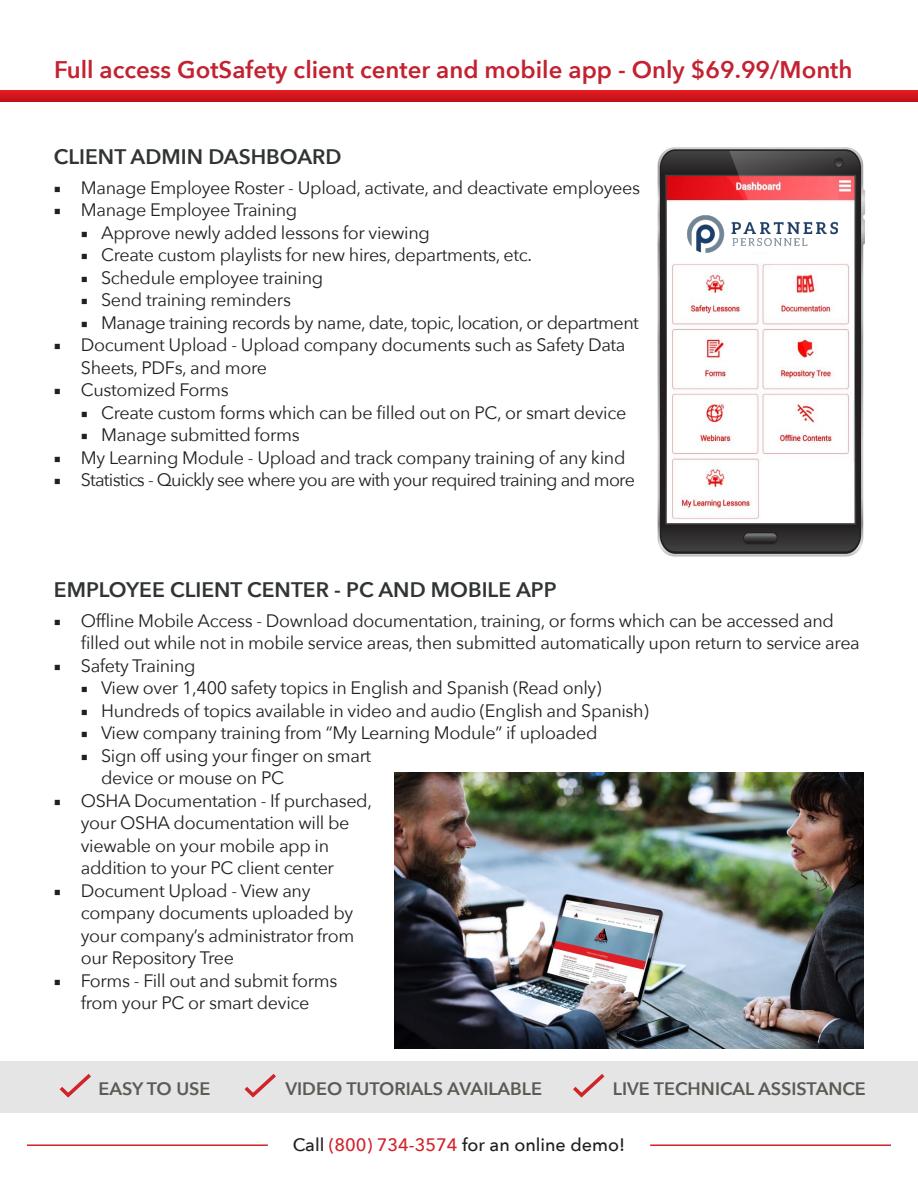
<style>
.page{position:relative;width:918px;height:1188px;background:#fff}
.page>*{position:absolute;margin:0;border:0;box-sizing:border-box;transform-origin:0 0}
.t1{font:600 24px "Avenir Next";color:#c32230}
.t2{font:600 21px "Avenir Next";color:#303434}
.t3{font:18px/22.5px "Avenir Next";letter-spacing:-.02em;color:#231f20}
.t4{font:18px "Avenir Next";letter-spacing:-.04em;color:#231f20}
.t5{font:600 18px "Avenir Next";color:#5d5a56}
.t6{font:500 18px "Avenir Next";color:#231f20}
.s1{font-family:"Minion Pro"}
.s2{color:#d1232a}
</style>
<div class="page">
<hr style="left:650px;top:1144px;width:241px;height:2px;background:#d1232a">
<hr style="left:27px;top:1144px;width:241px;height:2px;background:#d1232a">
<img style="left:394px;top:773px;width:470px;height:275px">
<div style="left:1px;top:1061px;width:917px;height:52px;background:#e4e5e4"></div>
<svg style="left:244px;top:1074px;width:32px;height:24px"></svg>
<svg style="left:59px;top:1074px;width:32px;height:24px"></svg>
<svg style="left:573px;top:1074px;width:32px;height:24px"></svg>
<svg style="left:0;top:90px;width:918px;height:11px;background:#d3161e"></svg>
<svg style="left:658px;top:147px;width:207px;height:410px"></svg>
<svg style="left:660px;top:149px;width:201px;height:405px"></svg>
<svg style="left:661px;top:151px;width:68px;height:22px"></svg>
<svg style="left:661px;top:525px;width:199px;height:26px;background:#323132"></svg>
<svg style="left:744px;top:533px;width:33px;height:11px"></svg>
<div style="left:743px;top:532px;width:35px;height:12px;border:1px solid #231f20;border-radius:5px"></div>
<svg style="left:729px;top:151px;width:132px;height:346px"></svg>
<div style="left:719px;top:202px;width:89px;height:50px;background:#fff"></div>
<img style="left:679px;top:210px;width:159px;height:49px">
<p class="t1" style="left:54px;top:49px;width:800px">Full access GotSafety client center and mobile app - Only $69.99/Month</p>
<p class="t2" style="left:54px;top:139px;width:289px">CLIENT ADMIN DASHBOARD</p>
<p class="t3" style="left:54px;top:176px;width:588px"><span class="s1">■</span> Manage Employee Roster - Upload, activate, and deactivate employees</p>
<p class="t3" style="left:54px;top:198px;width:245px"><span class="s1">■</span> Manage Employee Training</p>
<p class="t3" style="left:81px;top:221px;width:350px"><span class="s1">■</span> Approve newly added lessons for viewing</p>
<p class="t3" style="left:81px;top:243px;width:453px"><span class="s1">■</span> Create custom playlists for new hires, departments, etc.</p>
<p class="t3" style="left:81px;top:266px;width:244px"><span class="s1">■</span> Schedule employee training</p>
<p class="t3" style="left:81px;top:288px;width:212px"><span class="s1">■</span> Send training reminders</p>
<p class="t3" style="left:81px;top:311px;width:560px"><span class="s1">■</span> Manage training records by name, date, topic, location, or department</p>
<p class="t3" style="left:81px;top:333px;width:546px;text-indent:-27px"><span class="s1">■</span> Document Upload - Upload company documents such as Safety Data<br>Sheets, PDFs, and more</p>
<p class="t3" style="left:54px;top:378px;width:176px"><span class="s1">■</span> Customized Forms</p>
<p class="t3" style="left:81px;top:401px;width:547px"><span class="s1">■</span> Create custom forms which can be filled out on PC, or smart device</p>
<p class="t3" style="left:81px;top:423px;width:220px"><span class="s1">■</span> Manage submitted forms</p>
<p class="t3" style="left:54px;top:446px;width:573px"><span class="s1">■</span> My Learning Module - Upload and track company training of any kind</p>
<p class="t4" style="left:54px;top:465px;width:583px"><span class="s1">■</span> Statistics - Quickly see where you are with your required training and more</p>
<p class="t2" style="left:54px;top:571px;width:504px">EMPLOYEE CLIENT CENTER - PC AND MOBILE APP</p>
<p class="t3" style="left:81px;top:608px;width:780px;text-indent:-27px"><span class="s1">■</span> Offline Mobile Access - Download documentation, training, or forms which can be accessed and filled out while not in mobile service areas, then submitted automatically upon return to service area</p>
<p class="t3" style="left:54px;top:653px;width:143px"><span class="s1">■</span> Safety Training</p>
<p class="t3" style="left:81px;top:676px;width:522px"><span class="s1">■</span> View over 1,400 safety topics in English and Spanish (Read only)</p>
<p class="t3" style="left:81px;top:698px;width:569px"><span class="s1">■</span> Hundreds of topics available in video and audio (English and Spanish)</p>
<p class="t3" style="left:81px;top:721px;width:518px"><span class="s1">■</span> View company training from “My Learning Module” if uploaded</p>
<p class="t3" style="left:101px;top:743px;width:272px;text-indent:-20px"><span class="s1">■</span> Sign off using your finger on smart device or mouse on PC</p>
<p class="t3" style="left:81px;top:788px;width:293px;text-indent:-27px"><span class="s1">■</span> OSHA Documentation - If purchased, your OSHA documentation will be viewable on your mobile app in addition to your PC client center</p>
<p class="t3" style="left:81px;top:878px;width:275px;text-indent:-27px"><span class="s1">■</span> Document Upload - View any company documents uploaded by your company’s administrator from our Repository Tree</p>
<p class="t3" style="left:54px;top:968px;width:285px;text-align:center"><span class="s1">■</span> Forms - Fill out and submit forms from your PC or smart device</p>
<p class="t5" style="left:98px;top:1073px;width:114px">EASY TO USE</p>
<p class="t5" style="left:285px;top:1073px;width:258px">VIDEO TUTORIALS AVAILABLE</p>
<p class="t5" style="left:613px;top:1073px;width:255px">LIVE TECHNICAL ASSISTANCE</p>
<p class="t6" style="left:293px;top:1130px;width:334px">Call <span class="s2">(800) 734-3574</span> for an online demo!</p>
</div>
